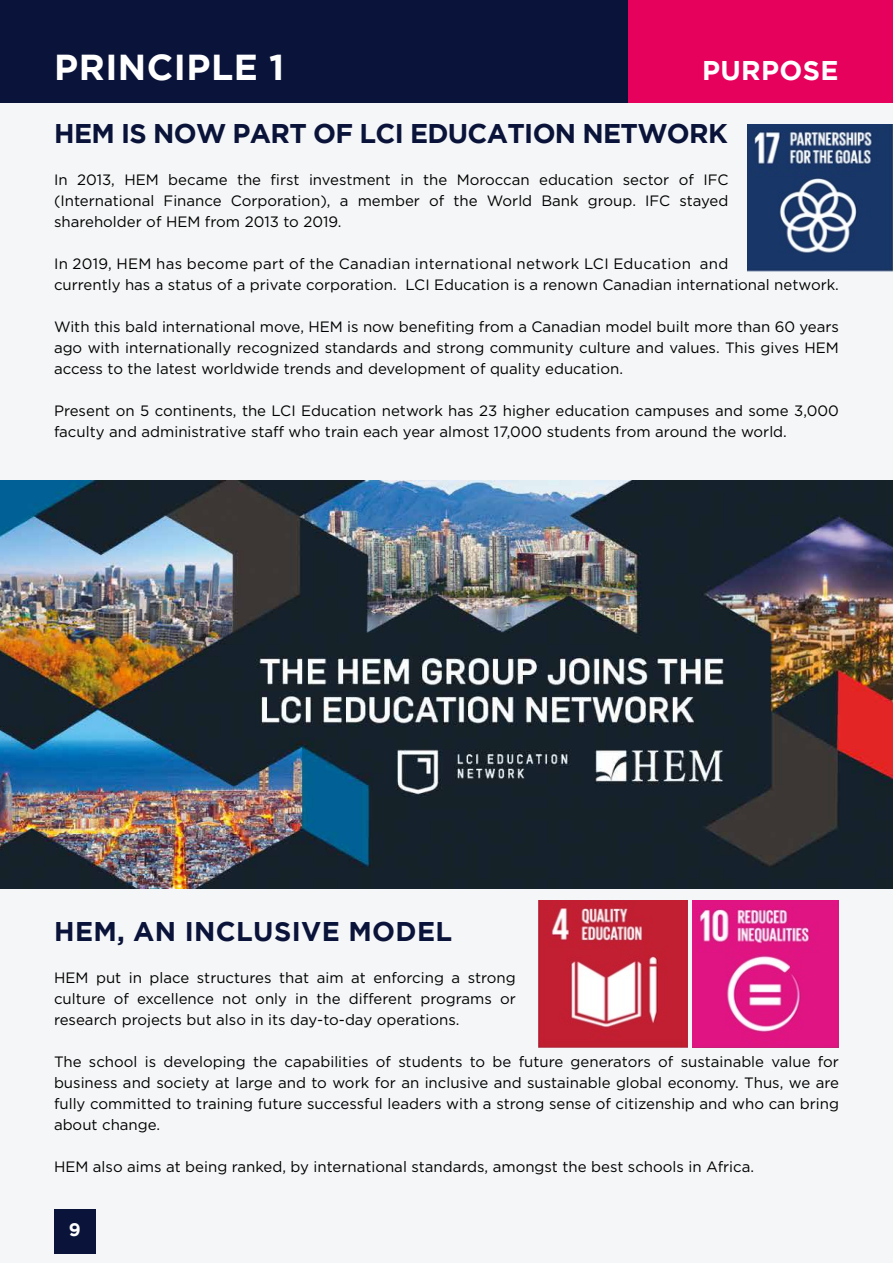
<style>
.page{position:relative;width:893px;height:1263px;background:#f5f6f7}
.page>*{position:absolute;margin:0;border:0;box-sizing:border-box;transform-origin:0 0}
.t1{font:700 36px "Gotham";letter-spacing:.015em;color:#fff}
.t2{font:700 27px "Gotham";letter-spacing:-.025em;color:#0a1339}
.t3{font:700 27px "Gotham";letter-spacing:.015em;color:#0a1339}
.t4{font:700 27px "Gotham";letter-spacing:.015em;color:#fff}
.t5{font:700 18px "Gotham";color:#fff}
.t6{font:15px/21px "Gotham";color:#000;text-align:justify}
</style>
<div class="page">
<div style="left:0;top:0;width:893px;height:102px;background:#0a1339"></div>
<div style="left:628px;top:0;width:265px;height:102px;background:#e6015d"></div>
<img style="left:0;top:480px;width:893px;height:408px">
<div style="left:54px;top:1209px;width:41px;height:44px;background:#0a1339"></div>
<img style="left:747px;top:124px;width:146px;height:147px">
<img style="left:693px;top:900px;width:146px;height:147px">
<img style="left:538px;top:900px;width:150px;height:147px">
<h1 class="t1" style="left:54px;top:47px;width:232px">PRINCIPLE 1</h1>
<h2 class="t4" style="left:702px;top:55px;width:138px">PURPOSE</h2>
<h2 class="t2" style="left:54px;top:118px;width:675px">HEM IS NOW PART OF LCI EDUCATION NETWORK</h2>
<p class="t6" style="left:54px;top:169px;width:676px">In 2013, HEM became the first investment in the Moroccan education sector of IFC (International Finance Corporation), a member of the World Bank group. IFC stayed shareholder of HEM from 2013 to 2019.</p>
<p class="t6" style="left:54px;top:253px;width:786px">In 2019, HEM has become part of the Canadian international network LCI Education and<br>currently has a status of a private corporation. LCI Education is a renown Canadian international network.</p>
<p class="t6" style="left:54px;top:316px;width:786px">With this bald international move, HEM is now benefiting from a Canadian model built more than 60 years ago with internationally recognized standards and strong community culture and values. This gives HEM access to the latest worldwide trends and development of quality education.</p>
<p class="t6" style="left:54px;top:400px;width:786px">Present on 5 continents, the LCI Education network has 23 higher education campuses and some 3,000 faculty and administrative staff who train each year almost 17,000 students from around the world.</p>
<h2 class="t3" style="left:54px;top:916px;width:399px">HEM, AN INCLUSIVE MODEL</h2>
<p class="t6" style="left:54px;top:967px;width:463px">HEM put in place structures that aim at enforcing a strong culture of excellence not only in the different programs or research projects but also in its day-to-day operations.</p>
<p class="t6" style="left:54px;top:1051px;width:786px">The school is developing the capabilities of students to be future generators of sustainable value for business and society at large and to work for an inclusive and sustainable global economy. Thus, we are fully committed to training future successful leaders with a strong sense of citizenship and who can bring about change.</p>
<p class="t6" style="left:54px;top:1156px;width:702px">HEM also aims at being ranked, by international standards, amongst the best schools in Africa.</p>
<p class="t5" style="left:69px;top:1219px;width:13px">9</p>
</div>
